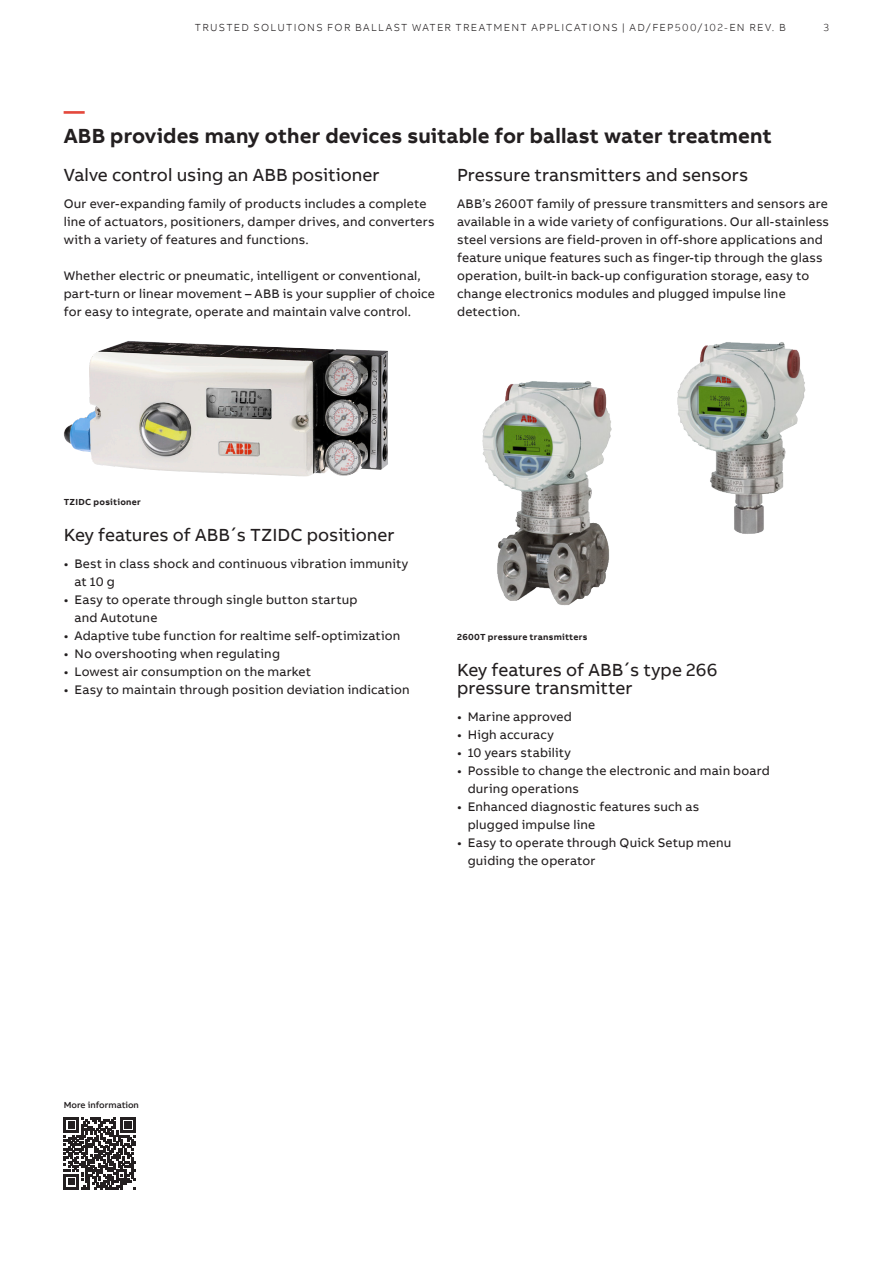
<style>
.page{position:relative;width:893px;height:1263px;background:#fff}
.page>*{position:absolute;margin:0;border:0;box-sizing:border-box;transform-origin:0 0}
.Heading_Lvl_1_Bold_1{font:700 21px/25.2px "AB Bvoice";letter-spacing:.005em;color:#231f20}
.Heading_Lvl_2_Reg_12{font:18px/18px "AB Bvoice";letter-spacing:-.005em;color:#231f20}
.Body_text_8_5pt_12pt{font:12.75px/18px "AB Bvoice";letter-spacing:.015em;color:#231f20}
.t1{font:300 10.5px "AB Bvoice";letter-spacing:.12em;color:#231f20}
.Caption_Figure_6pt_8{font:700 9px "AB Bvoice";letter-spacing:.03em;color:#231f20}
.QR_Code_Caption_6pt{font:500 9px "AB Bvoice";color:#231f20}
.s1{color:#e4483c}
</style>
<div class="page">
<img style="left:64px;top:341px;width:324px;height:136px">
<svg style="left:64px;top:1117px;width:72px;height:72px"></svg>
<img style="left:482px;top:342px;width:324px;height:264px">
<p class="t1" style="left:195px;top:22px;width:592px">TRUSTED SOLUTIONS FOR BALLAST WATER TREATMENT APPLICATIONS | AD/FEP500/102-EN REV. B</p>
<p class="t1" style="left:823px;top:22px;width:7px">3</p>
<p class="Heading_Lvl_1_Bold_1" style="left:64px;top:98px;width:709px"><span class="s1">—<br></span>ABB provides many other devices suitable for ballast water treatment</p>
<p class="Heading_Lvl_2_Reg_12" style="left:64px;top:166px;width:317px">Valve control using an ABB positioner</p>
<p class="Body_text_8_5pt_12pt" style="left:64px;top:195px;width:372px">Our ever-expanding family of products includes a complete line of actuators, positioners, damper drives, and converters with a variety of features and functions.</p>
<p class="Body_text_8_5pt_12pt" style="left:64px;top:267px;width:373px">Whether electric or pneumatic, intelligent or conventional, part-turn or linear movement – ABB is your supplier of choice for easy to integrate, operate and maintain valve control.</p>
<p class="Heading_Lvl_2_Reg_12" style="left:457px;top:166px;width:293px">Pressure transmitters and sensors</p>
<p class="Body_text_8_5pt_12pt" style="left:457px;top:195px;width:374px">ABB’s 2600T family of pressure transmitters and sensors are available in a wide variety of configurations. Our all-stainless steel versions are field-proven in off-shore applications and feature unique features such as finger-tip through the glass operation, built-in back-up configuration storage, easy to change electronics modules and plugged impulse line</p>
<p class="Body_text_8_5pt_12pt" style="left:457px;top:303px;width:65px">detection.</p>
<p class="Caption_Figure_6pt_8" style="left:64px;top:496px;width:79px">TZIDC positioner</p>
<p class="Heading_Lvl_2_Reg_12" style="left:64px;top:526px;width:332px">Key features of ABB´s TZIDC positioner</p>
<p class="Body_text_8_5pt_12pt" style="left:74px;top:555px;width:335px;text-indent:-11px">• Best in class shock and continuous vibration immunity at 10 g</p>
<p class="Body_text_8_5pt_12pt" style="left:74px;top:591px;width:284px;text-indent:-11px">• Easy to operate through single button startup and Autotune</p>
<p class="Body_text_8_5pt_12pt" style="left:64px;top:627px;width:338px">• Adaptive tube function for realtime self-optimization</p>
<p class="Body_text_8_5pt_12pt" style="left:64px;top:645px;width:218px">• No overshooting when regulating</p>
<p class="Body_text_8_5pt_12pt" style="left:64px;top:663px;width:249px">• Lowest air consumption on the market</p>
<p class="Body_text_8_5pt_12pt" style="left:64px;top:681px;width:348px">• Easy to maintain through position deviation indication</p>
<p class="Caption_Figure_6pt_8" style="left:457px;top:631px;width:132px">2600T pressure transmitters</p>
<p class="Heading_Lvl_2_Reg_12" style="left:457px;top:661px;width:262px">Key features of ABB´s type 266 pressure transmitter</p>
<p class="Body_text_8_5pt_12pt" style="left:457px;top:708px;width:116px">• Marine approved</p>
<p class="Body_text_8_5pt_12pt" style="left:457px;top:726px;width:98px">• High accuracy</p>
<p class="Body_text_8_5pt_12pt" style="left:457px;top:744px;width:115px">• 10 years stability</p>
<p class="Body_text_8_5pt_12pt" style="left:468px;top:762px;width:304px;text-indent:-11px">• Possible to change the electronic and main board during operations</p>
<p class="Body_text_8_5pt_12pt" style="left:468px;top:798px;width:233px;text-indent:-11px">• Enhanced diagnostic features such as plugged impulse line</p>
<p class="Body_text_8_5pt_12pt" style="left:468px;top:834px;width:265px;text-indent:-11px">• Easy to operate through Quick Setup menu guiding the operator</p>
<p class="QR_Code_Caption_6pt" style="left:64px;top:1099px;width:77px">More information</p>
</div>
